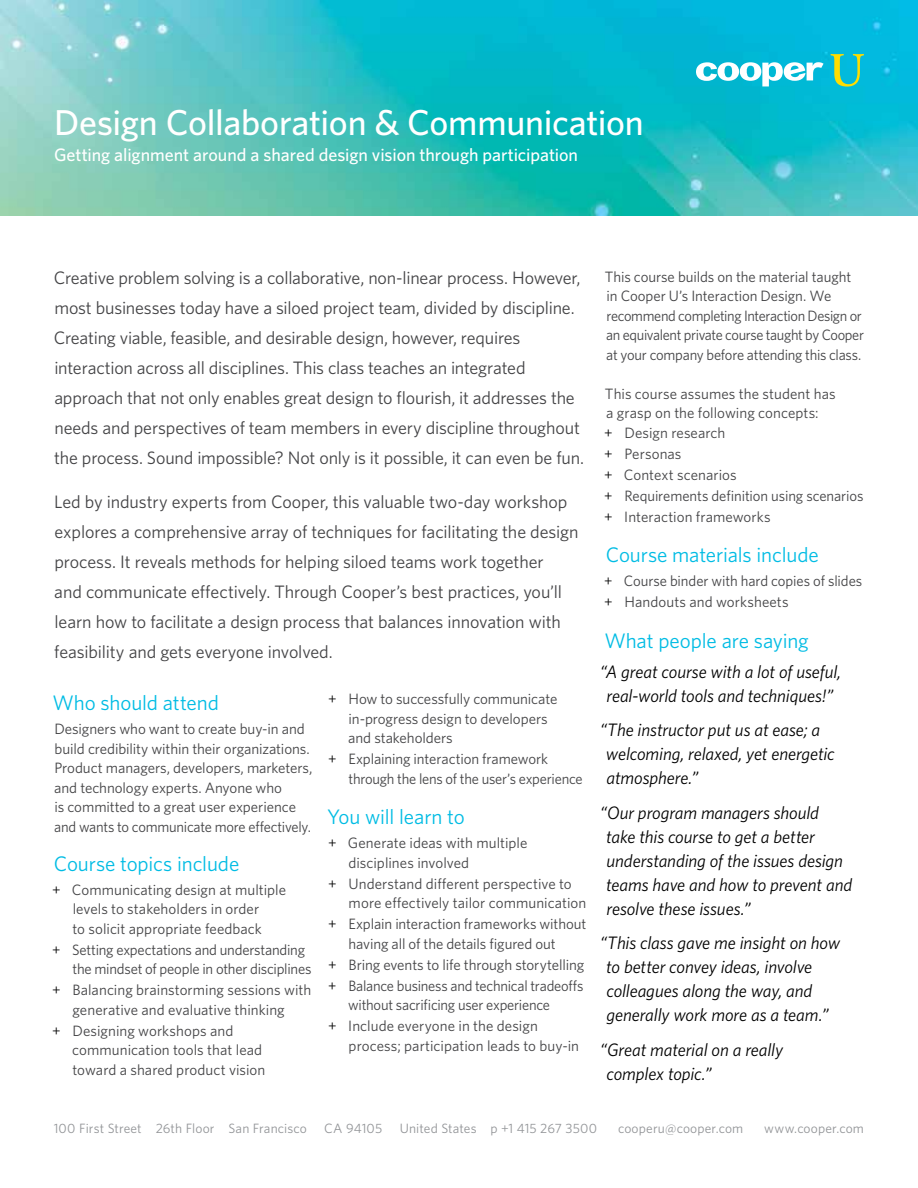
<style>
.page{position:relative;width:918px;height:1188px;background:#fff}
.page>*{position:absolute;margin:0;border:0;box-sizing:border-box;transform-origin:0 0}
.t1{font:500 36px "Whitney";letter-spacing:-.01em;color:#fff}
.t2{font:21px "Whitney";letter-spacing:-.005em;color:#00bce4}
.t3{font:18px/30px "Whitney";letter-spacing:-.01em;color:#434345}
.t4{font:italic 18px/24px "Whitney";letter-spacing:-.005em;color:#000}
.t5{font:500 18px "Whitney";letter-spacing:-.005em;color:#fff}
.t6{font:15px/19.5px "Whitney";letter-spacing:-.005em;color:#434345}
.t7{font:13.5px "Whitney";letter-spacing:.01em;color:#939598}
.s1{color:#000}
</style>
<div class="page">
<img style="left:0;top:0;width:918px;height:216px">
<svg style="left:696px;top:62px;width:128px;height:24px"></svg>
<svg style="left:830px;top:54px;width:34px;height:33px"></svg>
<h1 class="t1" style="left:54px;top:99px;width:591px">Design Collaboration &amp; Communication</h1>
<p class="t5" style="left:54px;top:143px;width:526px">Getting alignment around a shared design vision through participation</p>
<p class="t3" style="left:54px;top:263px;width:532px">Creative problem solving is a collaborative, non-linear process. However, most businesses today have a siloed project team, divided by discipline.<br>Creating viable, feasible, and desirable design, however, requires interaction across all disciplines. This class teaches an integrated approach that not only enables great design to flourish, it addresses the needs and perspectives of team members in every discipline throughout the process. Sound impossible? Not only is it possible, it can even be fun.</p>
<p class="t3" style="left:54px;top:486px;width:526px">Led by industry experts from Cooper, this valuable two-day workshop explores a comprehensive array of techniques for facilitating the design process. It reveals methods for helping siloed teams work together<br>and communicate effectively. Through Cooper’s best practices, you’ll learn how to facilitate a design process that balances innovation with feasibility and gets everyone involved.</p>
<h2 class="t2" style="left:52px;top:689px;width:168px">Who should attend</h2>
<p class="t6" style="left:54px;top:719px;width:260px">Designers who want to create buy-in and build credibility within their organizations.<br>Product managers, developers, marketers, and technology experts. Anyone who<br>is committed to a great user experience and wants to communicate more effectively.</p>
<h2 class="t2" style="left:54px;top:850px;width:187px">Course topics include</h2>
<p class="t6" style="left:52px;top:880px;width:236px;text-align:center"><span class="s1">+</span> Communicating design at multiple levels to stakeholders in order<br>to solicit appropriate feedback</p>
<p class="t6" style="left:73px;top:940px;width:240px;text-indent:-20px"><span class="s1">+</span> Setting expectations and understanding the mindset of people in other disciplines</p>
<p class="t6" style="left:52px;top:980px;width:261px;text-align:center"><span class="s1">+</span> Balancing brainstorming sessions with generative and evaluative thinking</p>
<p class="t6" style="left:72px;top:1021px;width:195px;text-indent:-20px"><span class="s1">+</span> Designing workshops and communication tools that lead toward a shared product vision</p>
<p class="t6" style="left:348px;top:689px;width:211px;text-indent:-20px"><span class="s1">+</span> How to successfully communicate in-progress design to developers and stakeholders</p>
<p class="t6" style="left:349px;top:749px;width:236px;text-indent:-20px"><span class="s1">+</span> Explaining interaction framework through the lens of the user’s experience</p>
<h2 class="t2" style="left:327px;top:803px;width:139px">You will learn to</h2>
<p class="t6" style="left:348px;top:833px;width:181px;text-indent:-20px"><span class="s1">+</span> Generate ideas with multiple disciplines involved</p>
<p class="t6" style="left:349px;top:874px;width:239px;text-indent:-21px"><span class="s1">+</span> Understand different perspective to more effectively tailor communication</p>
<p class="t6" style="left:349px;top:914px;width:239px;text-indent:-21px"><span class="s1">+</span> Explain interaction frameworks without having all of the details figured out</p>
<p class="t6" style="left:328px;top:954px;width:258px;line-height:21px"><span class="s1">+</span> Bring events to life through storytelling <span class="s1">+</span> Balance business and technical tradeoffs</p>
<p class="t6" style="left:328px;top:994px;width:224px;line-height:21px;text-indent:20px">without sacrificing user experience <span class="s1">+</span> Include everyone in the design</p>
<p class="t6" style="left:349px;top:1036px;width:232px">process; participation leads to buy-in</p>
<p class="t6" style="left:605px;top:267px;width:261px">This course builds on the material taught in Cooper U’s Interaction Design. We recommend completing Interaction Design or an equivalent private course taught by Cooper at your company before attending this class.</p>
<p class="t6" style="left:604px;top:384px;width:233px">This course assumes the student has a grasp on the following concepts:<br><span class="s1">+</span> Design research</p>
<p class="t6" style="left:604px;top:443px;width:261px;line-height:21px"><span class="s1">+</span> Personas<br><span class="s1">+</span> Context scenarios<br><span class="s1">+</span> Requirements definition using scenarios <span class="s1">+</span> Interaction frameworks</p>
<h2 class="t2" style="left:606px;top:541px;width:215px">Course materials include</h2>
<p class="t6" style="left:604px;top:570px;width:260px;line-height:21px"><span class="s1">+</span> Course binder with hard copies of slides <span class="s1">+</span> Handouts and worksheets</p>
<h2 class="t2" style="left:604px;top:627px;width:206px">What people are saying</h2>
<p class="t4" style="left:600px;top:659px;width:242px;text-align:center">“A great course with a lot of useful, real-world tools and techniques!”</p>
<p class="t4" style="left:606px;top:718px;width:230px;text-indent:-6px">“The instructor put us at ease; a welcoming, relaxed, yet energetic atmosphere.”</p>
<p class="t4" style="left:606px;top:800px;width:247px;text-indent:-6px">“Our program managers should take this course to get a better understanding of the issues design teams have and how to prevent and resolve these issues.”</p>
<p class="t4" style="left:606px;top:931px;width:236px;text-indent:-6px">“This class gave me insight on how to better convey ideas, involve colleagues along the way, and generally work more as a team.”</p>
<p class="t4" style="left:606px;top:1037px;width:178px;text-indent:-6px">“Great material on a really complex topic.”</p>
<p class="t7" style="left:54px;top:1119px;width:255px">100 First Street 26th Floor San Francisco</p>
<p class="t7" style="left:324px;top:1119px;width:60px">CA 94105</p>
<p class="t7" style="left:400px;top:1119px;width:199px">United States p +1 415 267 3500</p>
<p class="t7" style="left:618px;top:1119px;width:127px">cooperu@cooper.com</p>
<p class="t7" style="left:764px;top:1119px;width:101px">www.cooper.com</p>
</div>
